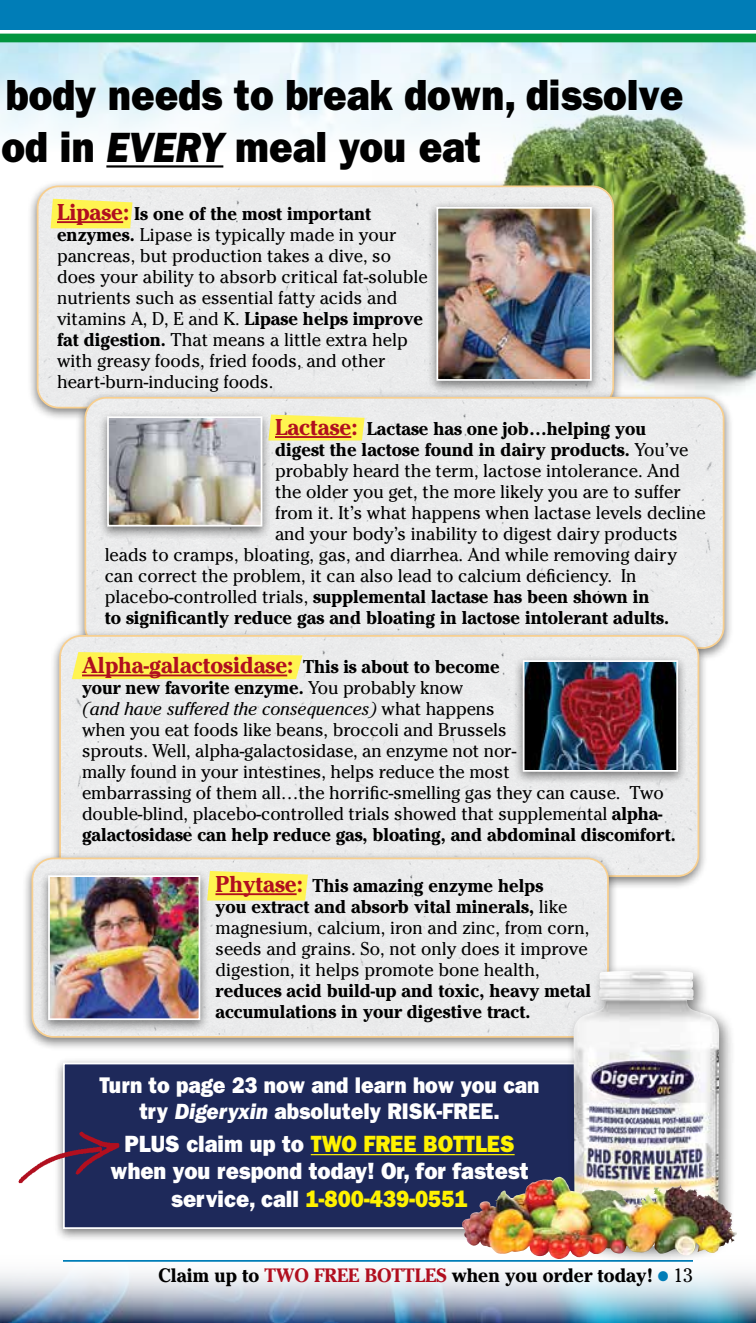
<style>
.page{position:relative;width:756px;height:1323px;background:#fff}
.page>*{position:absolute;margin:0;border:0;box-sizing:border-box;transform-origin:0 0}
.t1{font:800 43.75px/52.5px "Franklin Gothic";color:#000;scale:.9 1}
.t2{font:800 23.62px/27.1px "Franklin Gothic";color:#fff;text-align:center;scale:.93 1}
.t3{font:800 22.75px/26.2px "Franklin Gothic";color:#fff;text-align:center;scale:.93 1}
.t4{font:700 22.75px "Cheltenham";color:#b10f1f}
.t5{font:700 19.25px "Cheltenham";color:#000}
.t6{font:18.38px/21px "Cheltenham";color:#000}
.t7{font:700 18.38px/21px "Cheltenham";color:#000}
.s1{font-style:italic}
.s2{font-weight:700;font-size:22.75px;color:#b10f1f}
.s3{font-weight:700}
.s4{font-size:22.75px;color:#b10f1f}
.s5{font-weight:400}
.s6{font-size:18.38px;color:#000}
.s7{color:#fff200}
.s8{color:#b10f1f}
.s9{color:#007db7}
</style>
<div class="page">
<img style="left:503px;top:151px;width:253px;height:241px">
<img style="left:0;top:1273px;width:756px;height:50px">
<img style="left:0;top:42px;width:756px;height:109px">
<hr style="left:106px;top:165px;width:117px;height:3px;background:#000">
<div style="left:0;top:0;width:756px;height:30px;background:#007db7"></div>
<div style="left:0;top:34px;width:756px;height:8px;background:#03953f"></div>
<hr style="left:63px;top:1260px;width:630px;height:2px;background:#007db7">
<div style="left:53px;top:1057px;width:636px;height:185px;background:#000;opacity:.5"></div>
<div style="left:63px;top:1063px;width:616px;height:166px;background:#1e295a;border:2px solid #fff"></div>
<hr style="left:311px;top:1154px;width:204px;height:1px;background:#fff200">
<img style="left:18px;top:1126px;width:102px;height:64px">
<div style="left:27px;top:180px;width:597px;height:242px;background:#000;opacity:.5"></div>
<div style="left:38px;top:186px;width:575px;height:222px;background:#ebebec"></div>
<div style="left:37px;top:186px;width:577px;height:223px;border:2px solid #f8cf8f;border-radius:21px"></div>
<svg style="left:51px;top:199px;width:82px;height:29px"></svg>
<hr style="left:57px;top:221px;width:66px;height:2px;background:#b10f1f">
<div style="left:427px;top:201px;width:174px;height:193px;background:#000;opacity:.5"></div>
<img style="left:439px;top:210px;width:150px;height:168px">
<div style="left:436px;top:207px;width:156px;height:174px;border:2px solid #fff"></div>
<div style="left:75px;top:391px;width:659px;height:271px;background:#000;opacity:.5"></div>
<div style="left:85px;top:398px;width:639px;height:250px;background:#ebebec"></div>
<svg style="left:272px;top:415px;width:93px;height:26px"></svg>
<hr style="left:275px;top:436px;width:76px;height:2px;background:#b10f1f">
<div style="left:97px;top:410px;width:175px;height:130px;background:#000;opacity:.5"></div>
<img style="left:110px;top:419px;width:149px;height:105px">
<div style="left:107px;top:416px;width:155px;height:111px;border:2px solid #fff"></div>
<div style="left:50px;top:629px;width:659px;height:261px;background:#000;opacity:.5"></div>
<div style="left:60px;top:636px;width:638px;height:240px;background:#ebebec"></div>
<div style="left:59px;top:635px;width:640px;height:242px;border:2px solid #f8cf8f;border-radius:21px"></div>
<svg style="left:72px;top:652px;width:230px;height:27px"></svg>
<hr style="left:82px;top:675px;width:205px;height:1px;background:#b10f1f">
<div style="left:513px;top:654px;width:175px;height:131px;background:#000;opacity:.5"></div>
<img style="left:526px;top:663px;width:149px;height:106px">
<div style="left:523px;top:660px;width:155px;height:112px;border:2px solid #fff"></div>
<div style="left:22px;top:852px;width:596px;height:199px;background:#000;opacity:.5"></div>
<div style="left:32px;top:858px;width:576px;height:179px;background:#ebebec"></div>
<div style="left:32px;top:858px;width:577px;height:180px;border:2px solid #f8cf8f;border-radius:21px"></div>
<svg style="left:210px;top:871px;width:98px;height:30px"></svg>
<hr style="left:215px;top:893px;width:82px;height:2px;background:#b10f1f">
<div style="left:39px;top:869px;width:171px;height:164px;background:#000;opacity:.5"></div>
<img style="left:51px;top:878px;width:146px;height:139px">
<div style="left:48px;top:875px;width:152px;height:145px;border:2px solid #fff"></div>
<div style="left:566px;top:963px;width:170px;height:300px;background:#000;opacity:.5"></div>
<img style="left:573px;top:971px;width:146px;height:275px">
<img style="left:460px;top:1178px;width:197px;height:82px">
<h1 class="t1" style="left:2px;top:68px;width:759px">body needs to break down, dissolve od in <span class="s1">EVERY</span> meal you eat</h1>
<p class="t6" style="left:57px;top:203px;width:372px"><span class="s2">Lipase:</span> <span class="s3">Is one of the most important enzymes.</span> Lipase is typically made in your pancreas, but production takes a dive, so does your ability to absorb critical fat-soluble nutrients such as essential fatty acids and vitamins A, D, E and K. <span class="s3">Lipase helps improve fat digestion.</span> That means a little extra help with greasy foods, fried foods, and other heart-burn-inducing foods.</p>
<p class="t7" style="left:275px;top:418px;width:373px"><span class="s4">Lactase:</span> Lactase has one job…helping you</p>
<p class="t7" style="left:275px;top:439px;width:415px">digest the lactose found in dairy products. <span class="s5">You’ve</span></p>
<p class="t6" style="left:275px;top:460px;width:407px">probably heard the term, lactose intolerance. And</p>
<p class="t6" style="left:275px;top:481px;width:407px">the older you get, the more likely you are to suffer</p>
<p class="t6" style="left:275px;top:502px;width:432px">from it. It’s what happens when lactase levels decline</p>
<p class="t6" style="left:275px;top:523px;width:404px">and your body’s inability to digest dairy products</p>
<p class="t6" style="left:105px;top:544px;width:574px">leads to cramps, bloating, gas, and diarrhea. And while removing dairy</p>
<p class="t6" style="left:105px;top:565px;width:533px">can correct the problem, it can also lead to calcium deficiency. In</p>
<p class="t7" style="left:105px;top:586px;width:546px"><span class="s5">placebo-controlled trials,</span> supplemental lactase has been shown in</p>
<p class="t7" style="left:105px;top:607px;width:566px">to significantly reduce gas and bloating in lactose intolerant adults.</p>
<p class="t4" style="left:82px;top:652px;width:419px">Alpha-galactosidase: <span class="s6">This is about to become</span></p>
<p class="t6" style="left:82px;top:677px;width:595px"><span class="s3">your new favorite enzyme.</span> You probably know<br><span class="s1">(and have suffered the consequences)</span> what happens<br>when you eat foods like beans, broccoli and Brussels<br>sprouts. Well, alpha-galactosidase, an enzyme not nor-<br>mally found in your intestines, helps reduce the most<br>embarrassing of them all…the horrific-smelling gas they can cause. Two double-blind, placebo-controlled trials showed that supplemental <span class="s3">alpha&shy;galactosidase can help reduce gas, bloating, and abdominal discomfort.</span></p>
<p class="t6" style="left:215px;top:875px;width:376px"><span class="s2">Phytase:</span> <span class="s3">This amazing enzyme helps<br>you extract and absorb vital minerals,</span> like magnesium, calcium, iron and zinc, from corn, seeds and grains. So, not only does it improve digestion, it helps promote bone health,</p>
<p class="t7" style="left:215px;top:980px;width:377px">reduces acid build-up and toxic, heavy metal accumulations in your digestive tract.</p>
<p class="t3" style="left:100px;top:1072px;width:475px">Turn to page 23 now and learn how you can try <span class="s1">Digeryxin</span> absolutely RISK-FREE.</p>
<p class="t2" style="left:111px;top:1131px;width:451px">PLUS claim up to <span class="s7">TWO FREE BOTTLES </span>when you respond today! Or, for fastest service, call <span class="s7">1-800-439-0551</span></p>
<p class="t5" style="left:159px;top:1264px;width:536px">Claim up to <span class="s8">TWO FREE BOTTLES</span> when you order today! <span class="s9">●</span> <span class="s5">13</span></p>
</div>
